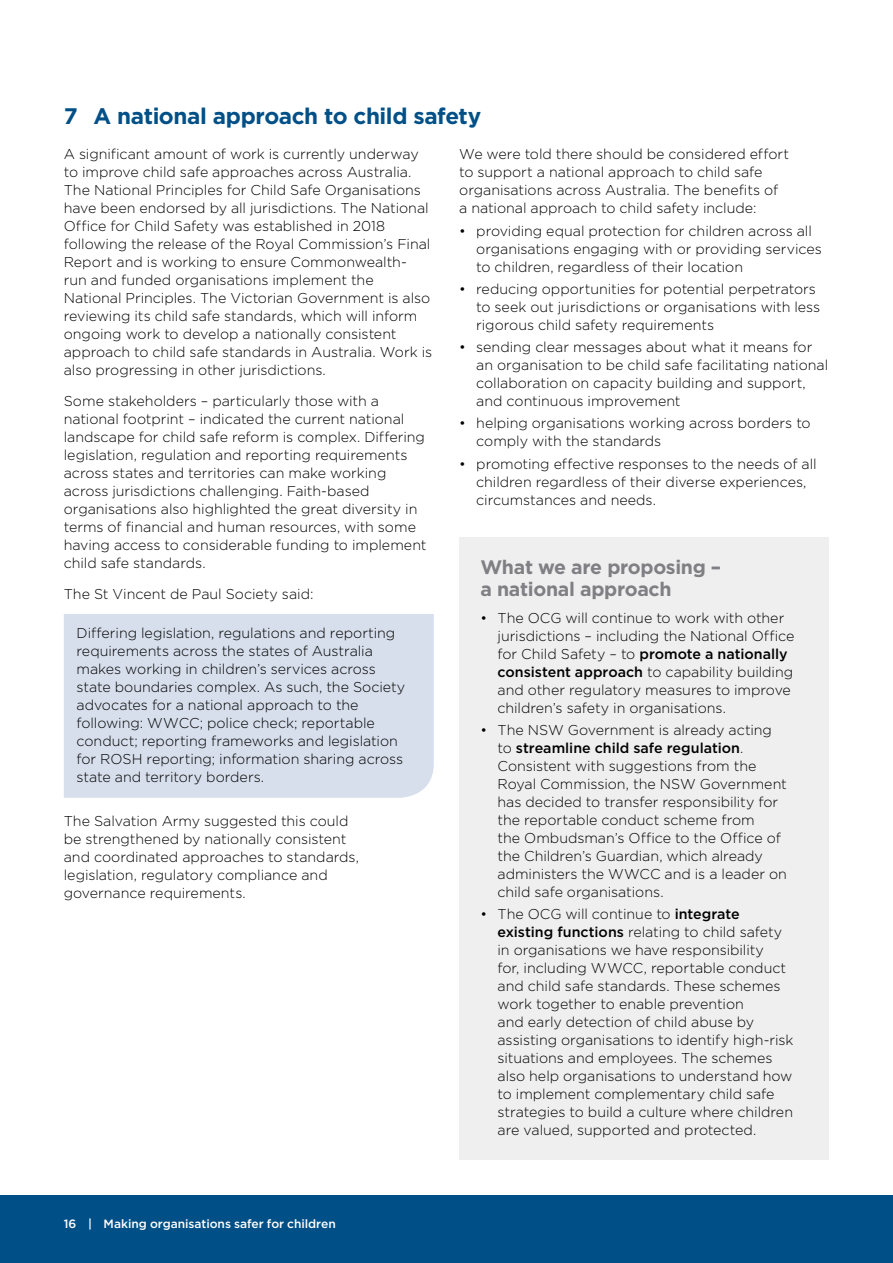
<style>
.page{position:relative;width:893px;height:1263px;background:#fff}
.page>*{position:absolute;margin:0;border:0;box-sizing:border-box;transform-origin:0 0}
._01_H2{font:700 22.5px "Gotham";letter-spacing:-.02em;color:#005087}
.t1{font:700 19.5px/22.5px "Gotham";letter-spacing:-.015em;color:#807f83}
._02_Body{font:300 14.25px/18px "Gotham";letter-spacing:-.005em;color:#000}
._02_BodyShade{font:300 14.25px/18px "Gotham";letter-spacing:-.005em;color:#000}
._02_BodyB4b{font:300 14.25px/18px "Gotham";letter-spacing:-.005em;color:#000}
.t2{font:500 12px "Gotham";letter-spacing:-.005em;color:#fff}
.s1{font-weight:500}
</style>
<div class="page">
<div style="left:0;top:1195px;width:893px;height:68px;background:#005087"></div>
<div style="left:64px;top:614px;width:370px;height:184px;background:#d7dfec"></div>
<div style="left:459px;top:537px;width:370px;height:84px;background:#efeff0"></div>
<div style="left:459px;top:603px;width:370px;height:134px;background:#efeff0"></div>
<div style="left:459px;top:715px;width:370px;height:206px;background:#efeff0"></div>
<div style="left:459px;top:899px;width:370px;height:260px;background:#efeff0"></div>
<h3 class="_01_H2" style="left:64px;top:101px;width:419px">7 A national approach to child safety</h3>
<p class="_02_Body" style="left:64px;top:145px;width:370px">A significant amount of work is currently underway to improve child safe approaches across Australia.<br>The National Principles for Child Safe Organisations have been endorsed by all jurisdictions. The National Office for Child Safety was established in 2018 following the release of the Royal Commission’s Final Report and is working to ensure Commonwealth&shy;run and funded organisations implement the National Principles. The Victorian Government is also reviewing its child safe standards, which will inform ongoing work to develop a nationally consistent approach to child safe standards in Australia. Work is also progressing in other jurisdictions.</p>
<p class="_02_Body" style="left:64px;top:392px;width:364px">Some stakeholders – particularly those with a national footprint – indicated the current national landscape for child safe reform is complex. Differing legislation, regulation and reporting requirements across states and territories can make working across jurisdictions challenging. Faith-based organisations also highlighted the great diversity in terms of financial and human resources, with some having access to considerable funding to implement child safe standards.</p>
<p class="_02_BodyB4b" style="left:64px;top:584px;width:251px">The St Vincent de Paul Society said:</p>
<p class="_02_BodyShade" style="left:77px;top:624px;width:330px">Differing legislation, regulations and reporting requirements across the states of Australia makes working in children’s services across state boundaries complex. As such, the Society advocates for a national approach to the following: WWCC; police check; reportable conduct; reporting frameworks and legislation for ROSH reporting; information sharing across state and territory borders.</p>
<p class="_02_Body" style="left:64px;top:811px;width:297px">The Salvation Army suggested this could be strengthened by nationally consistent and coordinated approaches to standards, legislation, regulatory compliance and governance requirements.</p>
<p class="_02_BodyB4b" style="left:459px;top:145px;width:331px">We were told there should be considered effort to support a national approach to child safe organisations across Australia. The benefits of a national approach to child safety include:</p>
<p class="_02_Body" style="left:476px;top:221px;width:347px;text-indent:-17px">• providing equal protection for children across all organisations engaging with or providing services to children, regardless of their location</p>
<p class="_02_Body" style="left:476px;top:279px;width:346px;text-indent:-17px">• reducing opportunities for potential perpetrators to seek out jurisdictions or organisations with less rigorous child safety requirements</p>
<p class="_02_Body" style="left:476px;top:338px;width:354px;text-indent:-17px">• sending clear messages about what it means for an organisation to be child safe facilitating national collaboration on capacity building and support, and continuous improvement</p>
<p class="_02_Body" style="left:476px;top:414px;width:336px;text-indent:-17px">• helping organisations working across borders to comply with the standards</p>
<p class="_02_Body" style="left:476px;top:454px;width:342px;text-indent:-17px">• promoting effective responses to the needs of all children regardless of their diverse experiences, circumstances and needs.</p>
<h4 class="t1" style="left:480px;top:556px;width:242px">What we are proposing – a national approach</h4>
<p class="_02_Body" style="left:497px;top:608px;width:298px;text-indent:-17px">• The OCG will continue to work with other jurisdictions – including the National Office for Child Safety – to <span class="s1">promote a nationally consistent approach</span> to capability building and other regulatory measures to improve children’s safety in organisations.</p>
<p class="_02_Body" style="left:497px;top:721px;width:291px;text-indent:-17px">• The NSW Government is already acting to <span class="s1">streamline child safe regulation</span>.<br>Consistent with suggestions from the Royal Commission, the NSW Government has decided to transfer responsibility for the reportable conduct scheme from<br>the Ombudsman’s Office to the Office of the Children’s Guardian, which already administers the WWCC and is a leader on child safe organisations.</p>
<p class="_02_Body" style="left:497px;top:905px;width:298px;text-indent:-17px">• The OCG will continue to <span class="s1">integrate existing functions</span> relating to child safety in organisations we have responsibility<br>for, including WWCC, reportable conduct and child safe standards. These schemes work together to enable prevention<br>and early detection of child abuse by assisting organisations to identify high-risk situations and employees. The schemes also help organisations to understand how to implement complementary child safe strategies to build a culture where children are valued, supported and protected.</p>
<p class="t2" style="left:64px;top:1216px;width:274px">16 | Making organisations safer for children</p>
</div>
